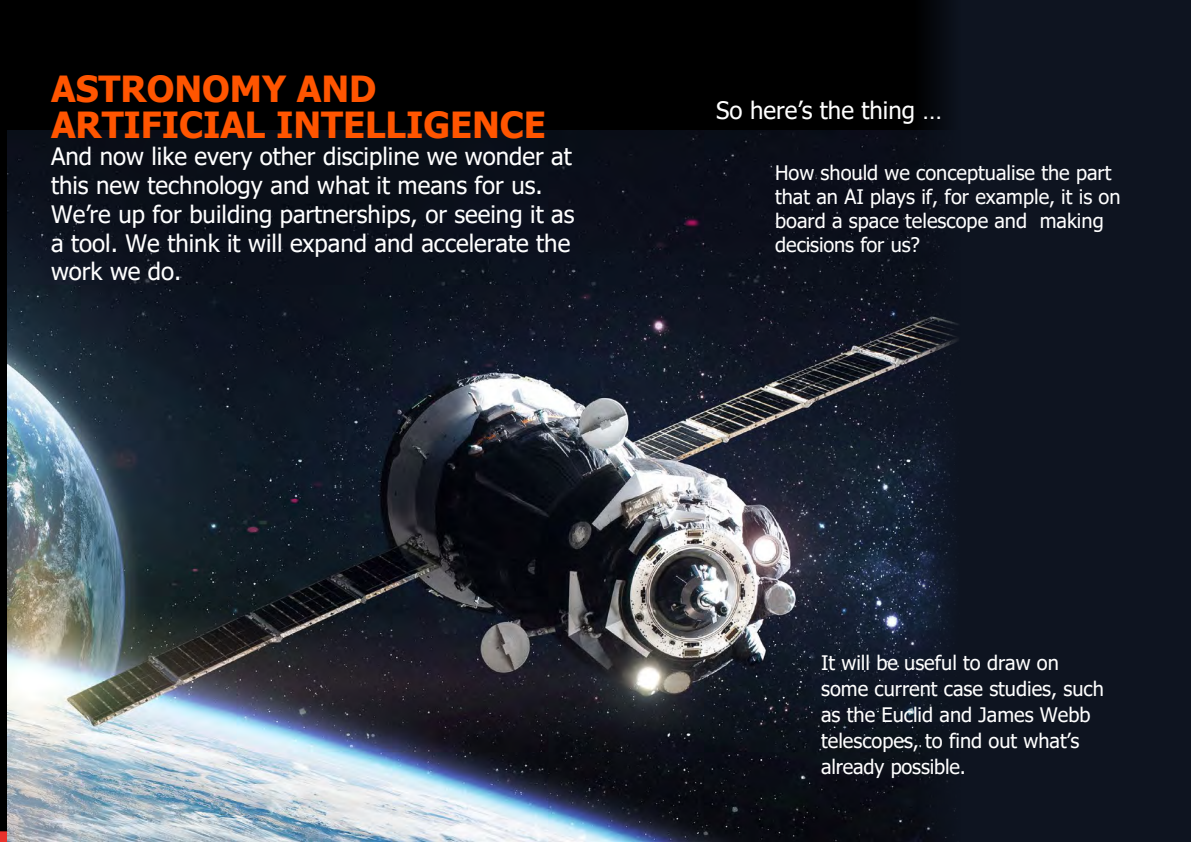
<style>
.page{position:relative;width:1191px;height:842px;background:#fff}
.page>*{position:absolute;margin:0;border:0;box-sizing:border-box;transform-origin:0 0}
.t1{font:700 36px/36px "Tahoma";color:#f50}
.t2{font:24px/28.8px "Tahoma";color:#fff}
.t3{font:20px/25.9px "Tahoma";color:#fff}
</style>
<div class="page">
<div style="left:0;top:0;width:899px;height:840px;background:#000"></div>
<img style="left:8px;top:130px;width:891px;height:712px">
<div style="left:899px;top:0;width:292px;height:842px;background:#0e1420"></div>
<h1 class="t1" style="left:51px;top:73px;width:496px">ASTRONOMY AND<br>ARTIFICIAL INTELLIGENCE</h1>
<p class="t2" style="left:51px;top:143px;width:525px">And now like every other discipline we wonder at this new technology and what it means for us.<br>We’re up for building partnerships, or seeing it as a tool. We think it will expand and accelerate the work we do.</p>
<p class="t2" style="left:716px;top:97px;width:227px">So here’s the thing …</p>
<p class="t3" style="left:775px;top:162px;width:347px;line-height:24px">How should we conceptualise the part that an AI plays if, for example, it is on board a space telescope and making decisions for us?</p>
<p class="t3" style="left:821px;top:651px;width:284px">It will be useful to draw on some current case studies, such as the Euclid and James Webb telescopes, to find out what’s already possible.</p>
</div>
